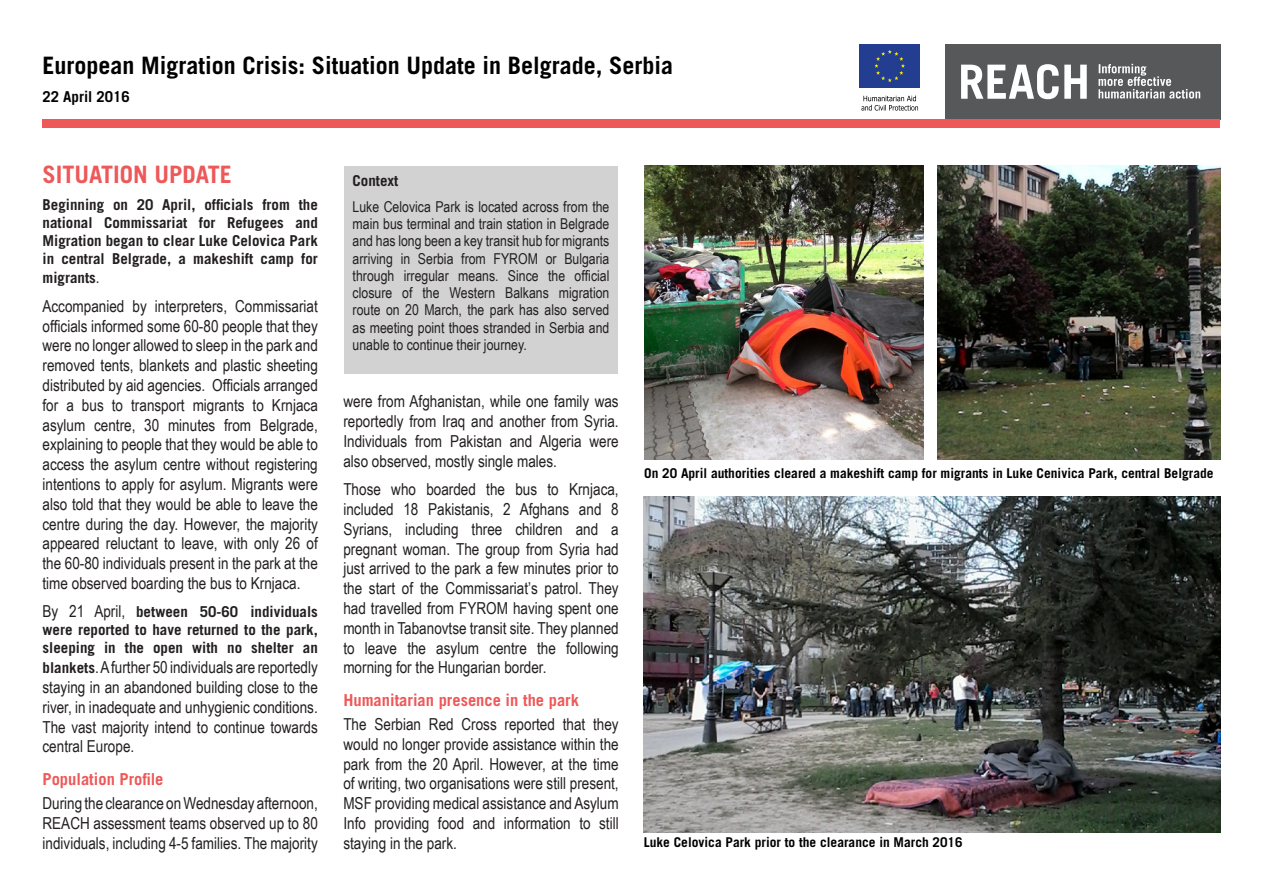
<style>
.page{position:relative;width:1263px;height:893px;background:#fff}
.page>*{position:absolute;margin:0;border:0;box-sizing:border-box;transform-origin:0 0}
.Secton_heading{font:700 24px "Trade Gothic LT Std";color:#000}
.Secton_heading-2{font:700 24px "Trade Gothic LT Std";color:#ee5859}
.Main_text_column__11{font:16.5px/19.8px "Arial Narrow";color:#231f20;text-align:justify}
.Secton_sub-heading_2{font:700 16.5px "Trade Gothic LT Std";color:#ee5859}
.Main_text_column__11-2{font:15px/17.2px "Arial Narrow";color:#231f20;text-align:justify}
.Main_text_column__11-3{font:700 15px/18px "Trade Gothic LT Std";color:#231f20;text-align:justify}
.Secton_sub-heading_2-2{font:700 15px "Trade Gothic LT Std";color:#000}
.Figure_Map_label{font:700 13.5px "Trade Gothic LT Std";color:#000}
.s1{font-family:"Arial Narrow";font-weight:400;font-size:16.5px}
.s2{font-family:"Trade Gothic LT Std";font-weight:700;font-size:15px}
</style>
<div class="page">
<div style="left:945px;top:44px;width:275px;height:75px;background:#57585a"></div>
<div style="left:43px;top:119px;width:1177px;height:9px;background:#ee5859"></div>
<svg style="left:961px;top:64px;width:126px;height:35px"></svg>
<svg style="left:1098px;top:64px;width:102px;height:35px"></svg>
<img style="left:644px;top:166px;width:280px;height:293px">
<img style="left:644px;top:496px;width:576px;height:336px">
<img style="left:937px;top:166px;width:283px;height:293px">
<div style="left:344px;top:167px;width:274px;height:207px;background:#d2d2d3"></div>
<div style="left:859px;top:44px;width:61px;height:44px;background:#233e91"></div>
<svg style="left:874px;top:50px;width:31px;height:32px"></svg>
<svg style="left:861px;top:96px;width:57px;height:15px"></svg>
<p class="Secton_heading" style="left:42px;top:51px;width:632px">European Migration Crisis: Situation Update in Belgrade, Serbia</p>
<p class="Secton_sub-heading_2-2" style="left:42px;top:87px;width:89px">22 April 2016</p>
<p class="Secton_heading-2" style="left:43px;top:160px;width:191px">SITUATION UPDATE</p>
<p class="Main_text_column__11-3" style="left:43px;top:195px;width:277px">Beginning on 20 April, officials from the national Commissariat for Refugees and Migration began to clear Luke Celovica Park in central Belgrade, a makeshift camp for</p>
<p class="Main_text_column__11-3" style="left:43px;top:269px;width:59px">migrants<span class="s1">.</span></p>
<p class="Main_text_column__11" style="left:43px;top:295px;width:277px">Accompanied by interpreters, Commissariat officials informed some 60-80 people that they were no longer allowed to sleep in the park and removed tents, blankets and plastic sheeting distributed by aid agencies. Officials arranged for a bus to transport migrants to Krnjaca asylum centre, 30 minutes from Belgrade, explaining to people that they would be able to access the asylum centre without registering intentions to apply for asylum. Migrants were also told that they would be able to leave the centre during the day. However, the majority appeared reluctant to leave, with only 26 of the 60-80 individuals present in the park at the time observed boarding the bus to Krnjaca.</p>
<p class="Main_text_column__11-3" style="left:43px;top:603px;width:277px"><span class="s1">By 21 April,</span> between 50-60 individuals were reported to have returned to the park, sleeping in the open with no shelter an</p>
<p class="Main_text_column__11" style="left:43px;top:657px;width:277px"><span class="s2">blankets</span>. A further 50 individuals are reportedly staying in an abandoned building close to the river, in inadequate and unhygienic conditions.<br>The vast majority intend to continue towards central Europe.</p>
<p class="Secton_sub-heading_2" style="left:43px;top:769px;width:123px">Population Profile</p>
<p class="Main_text_column__11" style="left:43px;top:793px;width:277px">During the clearance on Wednesday afternoon, REACH assessment teams observed up to 80 individuals, including 4-5 families. The majority</p>
<p class="Main_text_column__11-3" style="left:353px;top:171px;width:47px">Context</p>
<p class="Main_text_column__11-2" style="left:353px;top:197px;width:258px">Luke Celovica Park is located across from the main bus terminal and train station in Belgrade and has long been a key transit hub for migrants arriving in Serbia from FYROM or Bulgaria through irregular means. Since the official closure of the Western Balkans migration route on 20 March, the park has also served as meeting point thoes stranded in Serbia and unable to continue their journey.</p>
<p class="Main_text_column__11" style="left:343px;top:391px;width:277px">were from Afghanistan, while one family was reportedly from Iraq and another from Syria.<br>Individuals from Pakistan and Algeria were also observed, mostly single males.</p>
<p class="Main_text_column__11" style="left:343px;top:479px;width:277px">Those who boarded the bus to Krnjaca, included 18 Pakistanis, 2 Afghans and 8<br>Syrians, including three children and a pregnant woman. The group from Syria had just arrived to the park a few minutes prior to the start of the Commissariat’s patrol. They had travelled from FYROM having spent one month in Tabanovtse transit site. They planned to leave the asylum centre the following morning for the Hungarian border.</p>
<p class="Secton_sub-heading_2" style="left:343px;top:690px;width:237px">Humanitarian presence in the park</p>
<p class="Main_text_column__11" style="left:343px;top:714px;width:277px">The Serbian Red Cross reported that they would no longer provide assistance within the park from the 20 April. However, at the time of writing, two organisations were still present, MSF providing medical assistance and Asylum Info providing food and information to still staying in the park.</p>
<p class="Figure_Map_label" style="left:644px;top:464px;width:571px">On 20 April authorities cleared a makeshift camp for migrants in Luke Cenivica Park, central Belgrade</p>
<p class="Figure_Map_label" style="left:644px;top:834px;width:320px">Luke Celovica Park prior to the clearance in March 2016</p>
</div>
